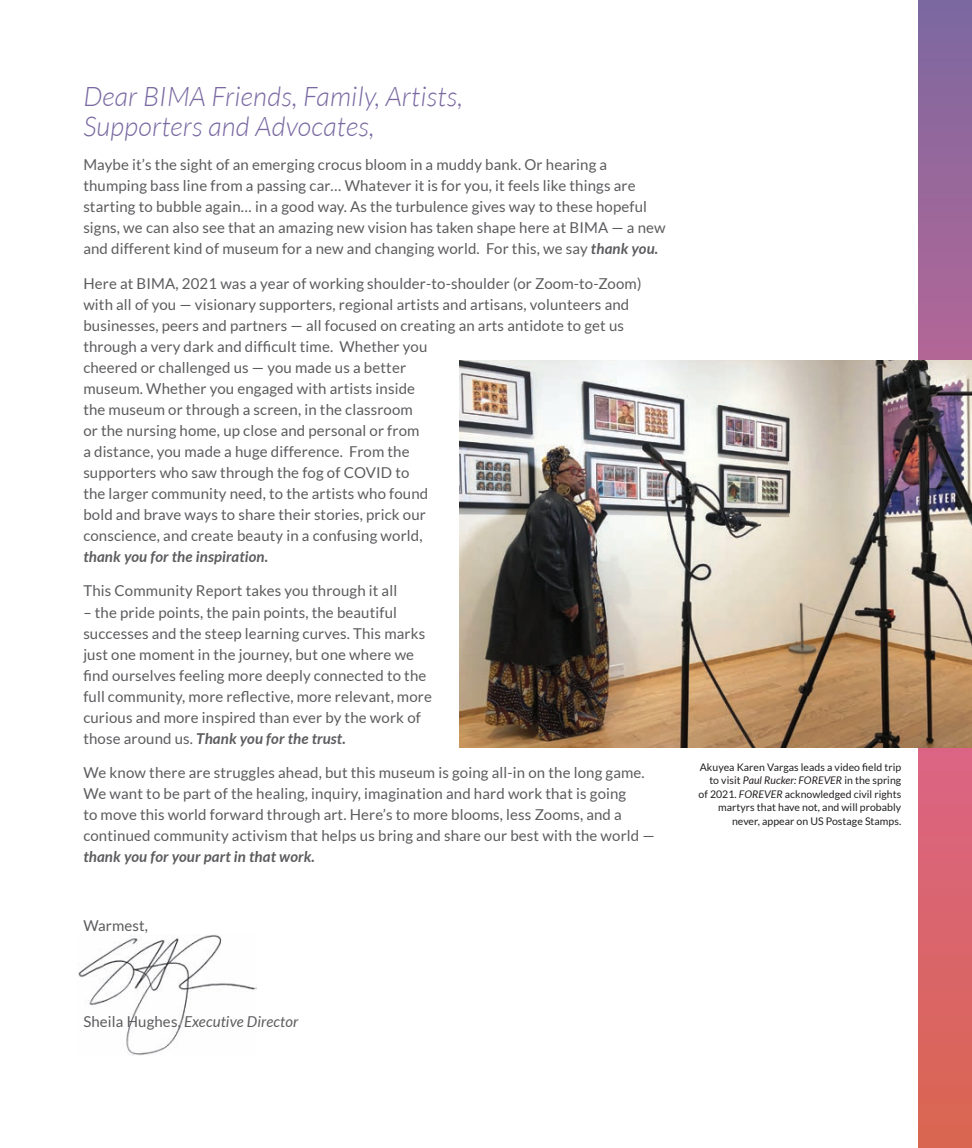
<style>
.page{position:relative;width:972px;height:1148px;background:#fff}
.page>*{position:absolute;margin:0;border:0;box-sizing:border-box;transform-origin:0 0}
.t1{font:italic 300 27px/30px "Lato";letter-spacing:.01em;color:#7968a1}
.t2{font:15px/21px "Lato";letter-spacing:.01em;color:#5c5c5f}
.t3{font:italic 700 15px "Lato";letter-spacing:.01em;color:#5c5c5f}
.t4{font:italic 15px "Lato";letter-spacing:.01em;color:#5c5c5f}
.t5{font:10.5px/13.5px "Lato";letter-spacing:.005em;color:#231f20;text-align:right}
.s1{font-weight:700;font-style:italic}
.s2{font-style:italic}
.s3{font-style:normal}
</style>
<div class="page">
<svg style="left:918px;top:0;width:54px;height:1148px;background:#ba6681"></svg>
<img style="left:77px;top:934px;width:179px;height:121px">
<hr style="left:0;top:0;width:1px;height:1148px;background:#d96650">
<img style="left:459px;top:360px;width:513px;height:387px">
<h1 class="t1" style="left:83px;top:82px;width:381px">Dear BIMA Friends, Family, Artists,<br>Supporters and Advocates,</h1>
<p class="t2" style="left:83px;top:154px;width:584px">Maybe it’s the sight of an emerging crocus bloom in a muddy bank. Or hearing a thumping bass line from a passing car… Whatever it is for you, it feels like things are starting to bubble again… in a good way. As the turbulence gives way to these hopeful signs, we can also see that an amazing new vision has taken shape here at BIMA — a new and different kind of museum for a new and changing world. For this, we say <span class="s1">thank you.</span></p>
<p class="t2" style="left:83px;top:273px;width:560px">Here at BIMA, 2021 was a year of working shoulder-to-shoulder (or Zoom-to-Zoom) with all of you — visionary supporters, regional artists and artisans, volunteers and businesses, peers and partners — all focused on creating an arts antidote to get us through a very dark and difficult time. Whether you<br>cheered or challenged us — you made us a better<br>museum. Whether you engaged with artists inside<br>the museum or through a screen, in the classroom<br>or the nursing home, up close and personal or from<br>a distance, you made a huge difference. From the<br>supporters who saw through the fog of COVID to<br>the larger community need, to the artists who found<br>bold and brave ways to share their stories, prick our<br>conscience, and create beauty in a confusing world,</p>
<p class="t3" style="left:83px;top:548px;width:186px">thank you for the inspiration.</p>
<p class="t2" style="left:83px;top:580px;width:315px">This Community Report takes you through it all</p>
<p class="t2" style="left:83px;top:601px;width:350px">– the pride points, the pain points, the beautiful successes and the steep learning curves. This marks just one moment in the journey, but one where we find ourselves feeling more deeply connected to the full community, more reflective, more relevant, more curious and more inspired than ever by the work of those around us. <span class="s1">Thank you for the trust.</span></p>
<p class="t2" style="left:83px;top:762px;width:573px">We know there are struggles ahead, but this museum is going all-in on the long game.<br>We want to be part of the healing, inquiry, imagination and hard work that is going<br>to move this world forward through art. Here’s to more blooms, less Zooms, and a continued community activism that helps us bring and share our best with the world —</p>
<p class="t3" style="left:83px;top:848px;width:233px">thank you for your part in that work.</p>
<p class="t2" style="left:83px;top:915px;width:66px">Warmest,</p>
<p class="t5" style="left:698px;top:760px;width:204px">Akuyea Karen Vargas leads a video field trip to visit <span class="s2">Paul Rucker: FOREVER</span> in the spring of 2021. <span class="s2">FOREVER</span> acknowledged civil rights martyrs that have not, and will probably never, appear on US Postage Stamps.</p>
<p class="t4" style="left:83px;top:1013px;width:217px"><span class="s3">Sheila Hughes,</span> Executive Director</p>
</div>
